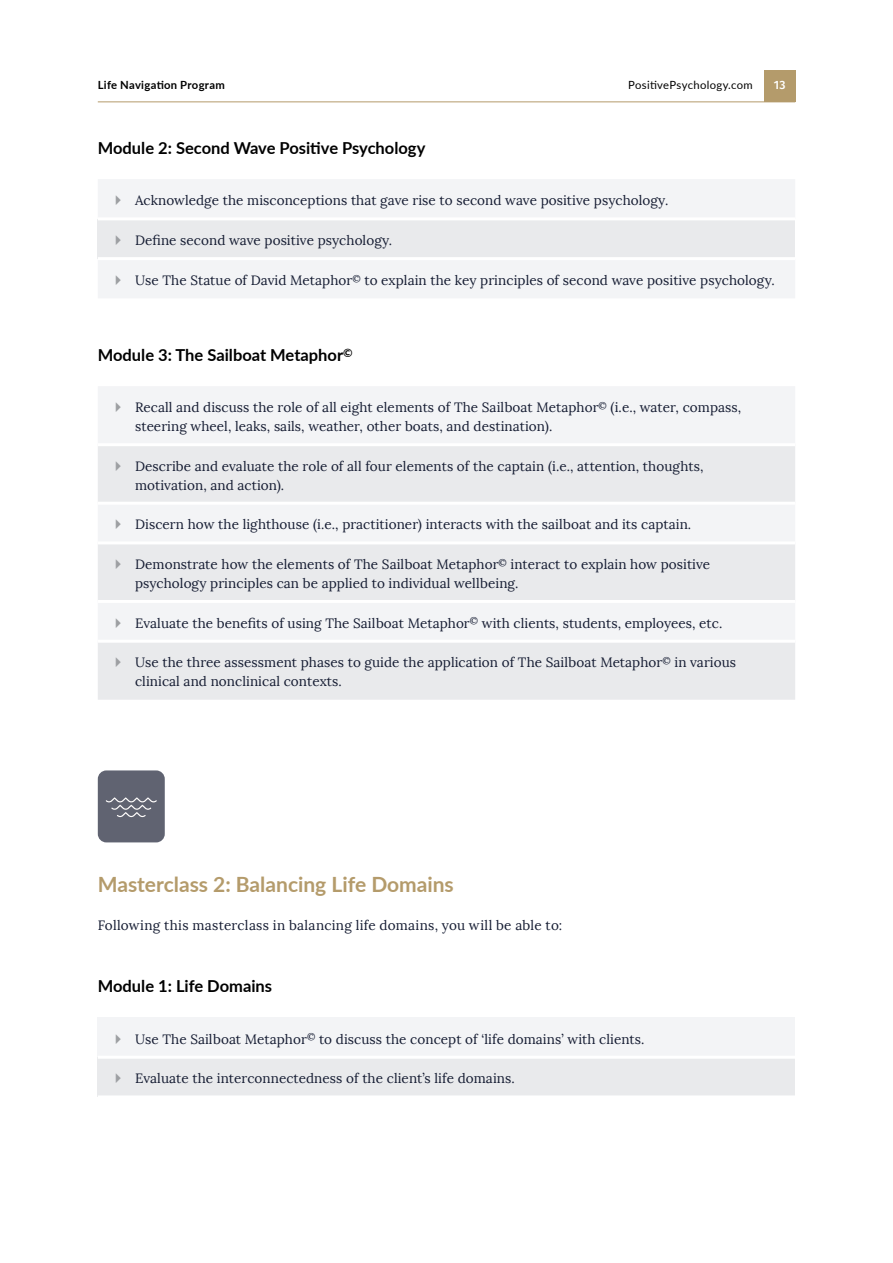
<style>
.page{position:relative;width:893px;height:1263px;background:#fff}
.page>*{position:absolute;margin:0;border:0;box-sizing:border-box;transform-origin:0 0}
.t1{font:700 21px "Lato";color:#b49b6b}
.t2{font:700 16.5px "Lato";color:#000}
.t3{font:13.5px/18.8px "Lora";letter-spacing:.005em;color:#161d33}
.t4{font:500 12px "Fira Sans";color:#fff}
.t5{font:11.25px "Lato";letter-spacing:.025em;color:#000}
.t6{font:700 11.25px "Lato";letter-spacing:.025em;color:#000}
</style>
<div class="page">
<div style="left:98px;top:179px;width:697px;height:119px;background:#f3f4f6"></div>
<div style="left:98px;top:219px;width:697px;height:40px;background:#e9eaec"></div>
<hr style="left:98px;top:217px;width:697px;height:3px;background:#fff">
<hr style="left:98px;top:257px;width:697px;height:3px;background:#fff">
<div style="left:98px;top:387px;width:697px;height:56px;background:#f3f4f6"></div>
<svg style="left:98px;top:446px;width:697px;height:254px;fill:#e9eaec"></svg>
<hr style="left:98px;top:502px;width:697px;height:3px;background:#fff">
<hr style="left:98px;top:541px;width:697px;height:3px;background:#fff">
<hr style="left:98px;top:600px;width:697px;height:3px;background:#fff">
<hr style="left:98px;top:640px;width:697px;height:3px;background:#fff">
<div style="left:98px;top:770px;width:67px;height:72px;background:#606371;border-radius:9px"></div>
<svg style="left:106px;top:797px;width:51px;height:20px"></svg>
<div style="left:98px;top:1017px;width:697px;height:40px;background:#f3f4f6"></div>
<div style="left:98px;top:1057px;width:697px;height:40px;background:#e9eaec"></div>
<hr style="left:98px;top:1056px;width:697px;height:3px;background:#fff">
<hr style="left:98px;top:1095px;width:697px;height:3px;background:#fff">
<hr style="left:98px;top:102px;width:697px;height:1px;background:#b49b6b">
<div style="left:764px;top:71px;width:31px;height:31px;background:#b49b6b"></div>
<svg style="left:116px;top:195px;width:5px;height:10px"></svg>
<svg style="left:116px;top:275px;width:5px;height:10px"></svg>
<svg style="left:116px;top:402px;width:5px;height:10px"></svg>
<svg style="left:116px;top:461px;width:5px;height:10px"></svg>
<svg style="left:116px;top:519px;width:5px;height:10px"></svg>
<svg style="left:116px;top:559px;width:5px;height:10px"></svg>
<svg style="left:116px;top:618px;width:5px;height:10px"></svg>
<svg style="left:116px;top:657px;width:5px;height:10px"></svg>
<p class="t6" style="left:98px;top:77px;width:129px">Life Navigation Program</p>
<p class="t5" style="left:628px;top:77px;width:126px">PositivePsychology.com</p>
<p class="t4" style="left:774px;top:75px;width:13px">13</p>
<p class="t2" style="left:98px;top:135px;width:329px">Module 2: Second Wave Positive Psychology</p>
<p class="t3" style="left:135px;top:191px;width:535px">Acknowledge the misconceptions that gave rise to second wave positive psychology.</p>
<p class="t3" style="left:135px;top:231px;width:259px">Define second wave positive psychology.</p>
<p class="t3" style="left:135px;top:271px;width:641px">Use The Statue of David Metaphor<sup>©</sup> to explain the key principles of second wave positive psychology.</p>
<p class="t2" style="left:98px;top:342px;width:256px">Module 3: The Sailboat Metaphor<sup>©</sup></p>
<p class="t3" style="left:135px;top:398px;width:608px">Recall and discuss the role of all eight elements of The Sailboat Metaphor<sup>©</sup> (i.e., water, compass, steering wheel, leaks, sails, weather, other boats, and destination).</p>
<p class="t3" style="left:135px;top:457px;width:570px">Describe and evaluate the role of all four elements of the captain (i.e., attention, thoughts, motivation, and action).</p>
<p class="t3" style="left:135px;top:515px;width:558px">Discern how the lighthouse (i.e., practitioner) interacts with the sailboat and its captain.</p>
<p class="t3" style="left:135px;top:555px;width:577px">Demonstrate how the elements of The Sailboat Metaphor<sup>©</sup> interact to explain how positive psychology principles can be applied to individual wellbeing.</p>
<p class="t3" style="left:135px;top:614px;width:589px">Evaluate the benefits of using The Sailboat Metaphor<sup>©</sup> with clients, students, employees, etc.</p>
<p class="t3" style="left:135px;top:653px;width:603px">Use the three assessment phases to guide the application of The Sailboat Metaphor<sup>©</sup> in various clinical and nonclinical contexts.</p>
<h1 class="t1" style="left:98px;top:869px;width:358px">Masterclass 2: Balancing Life Domains</h1>
<p class="t3" style="left:98px;top:915px;width:466px">Following this masterclass in balancing life domains, you will be able to:</p>
<p class="t2" style="left:98px;top:974px;width:176px">Module 1: Life Domains</p>
<p class="t3" style="left:135px;top:1030px;width:511px">Use The Sailboat Metaphor<sup>©</sup> to discuss the concept of ‘life domains’ with clients.</p>
<p class="t3" style="left:135px;top:1069px;width:381px">Evaluate the interconnectedness of the client’s life domains.</p>
</div>
